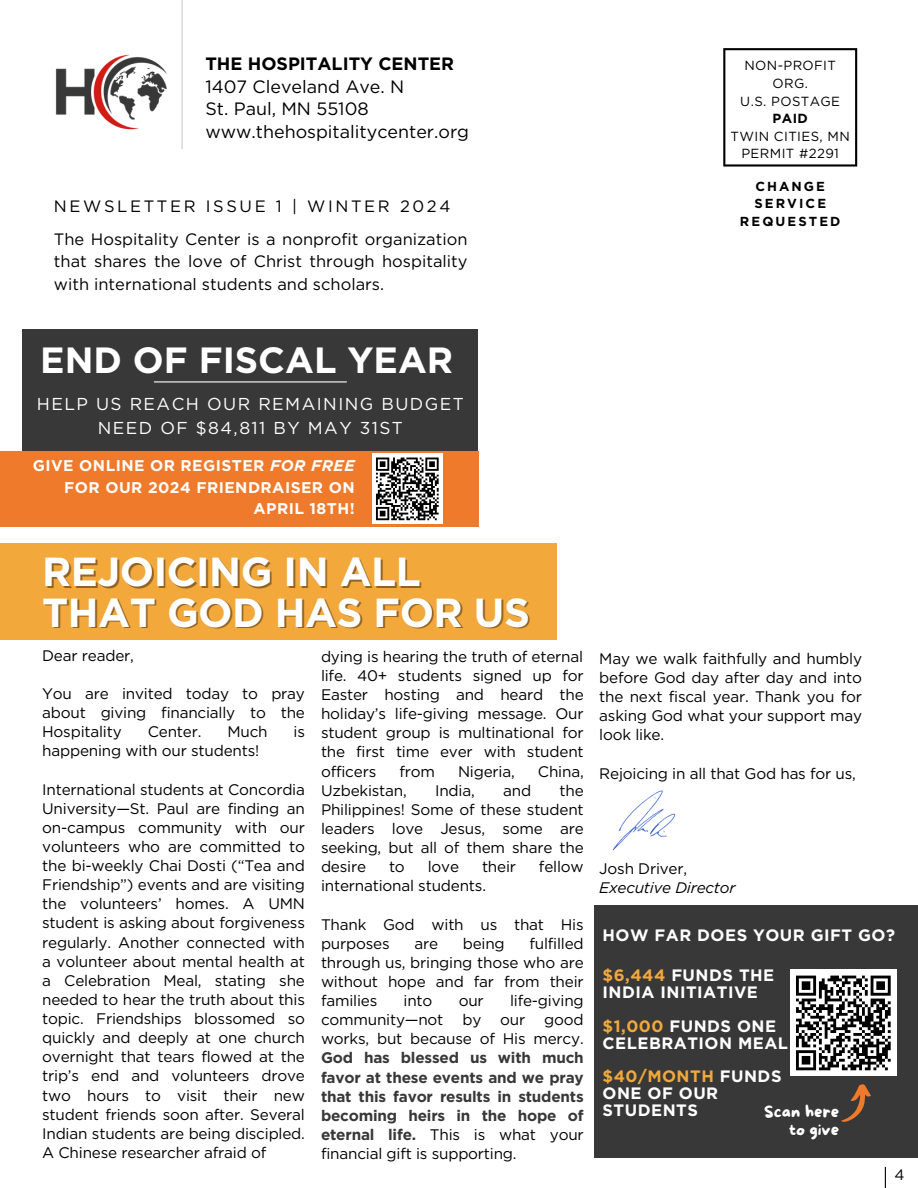
<style>
.page{position:relative;width:918px;height:1188px;background:#fff}
.page>*{position:absolute;margin:0;border:0;box-sizing:border-box;transform-origin:0 0}
.t1{font:700 40.5px "Gotham";letter-spacing:-.015em;color:#fff}
.t2{font:700 36.45px "Gotham";color:#fff}
.t3{font:17.85px/22.5px "Gotham";color:#000}
.t4{font:17.25px/23.7px "Gotham";letter-spacing:.085em;color:#fff;text-align:center}
.t5{font:16.5px/22.8px "Gotham";color:#000;text-align:justify}
.t6{font:700 16.5px/16.8px "Gotham";letter-spacing:.03em;color:#fff}
.t7{font:16.5px "Gotham";letter-spacing:.16em;color:#000}
.t8{font:16.5px "More Sugar";color:#fff}
.t9{font:700 15.6px/21.3px "Gotham";letter-spacing:.03em;color:#fff;text-align:right}
.t10{font:15.3px/19.2px "Gotham";letter-spacing:-.015em;color:#000;text-align:justify}
.t11{font:700 15.3px/19.2px "Gotham";letter-spacing:-.015em;color:#383838;text-align:justify}
.t12{font:italic 15.3px/19.2px "Gotham";letter-spacing:-.015em;color:#000}
.t13{font:15px "Gotham";color:#000}
.t14{font:13.2px/17.5px "Gotham";letter-spacing:.03em;color:#000;text-align:center}
.t15{font:700 13.2px "Gotham";color:#000}
.t16{font:700 13.05px/17.4px "Gotham";letter-spacing:.16em;color:#000;text-align:center}
.s1{font-weight:700}
.s2{font-style:italic}
.s3{font-weight:400;color:#000}
.s4{font-style:normal}
.s5{color:#f2a83b}
</style>
<div class="page">
<div style="left:0;top:543px;width:556px;height:97px;background:#f2a83b"></div>
<svg style="left:723px;top:48px;width:134px;height:119px"></svg>
<img style="left:55px;top:54px;width:112px;height:76px">
<hr style="left:182px;top:0;width:1px;height:149px;background:#ccc">
<div style="left:23px;top:329px;width:455px;height:192px;background:#383838"></div>
<img style="left:612px;top:790px;width:64px;height:61px">
<hr style="left:154px;top:381px;width:192px;height:1px;background:#fff">
<svg style="left:885px;top:1167px;width:1px;height:21px"></svg>
<div style="left:594px;top:905px;width:324px;height:253px;background:#383838"></div>
<div style="left:0;top:451px;width:478px;height:76px;background:#f07a2b"></div>
<div style="left:790px;top:970px;width:106px;height:106px;background:#fff"></div>
<svg style="left:796px;top:975px;width:95px;height:96px"></svg>
<svg style="left:841px;top:1084px;width:30px;height:38px"></svg>
<div style="left:372px;top:454px;width:70px;height:70px;background:#fff"></div>
<svg style="left:376px;top:457px;width:63px;height:64px"></svg>
<h2 class="t3" style="left:205px;top:52px;width:265px"><span class="s1">THE HOSPITALITY CENTER<br></span>1407 Cleveland Ave. N<br>St. Paul, MN 55108 www.thehospitalitycenter.org</h2>
<h2 class="t7" style="left:54px;top:196px;width:398px">NEWSLETTER ISSUE 1 | WINTER 2024</h2>
<h2 class="t5" style="left:54px;top:227px;width:415px">The Hospitality Center is a nonprofit organization that shares the love of Christ through hospitality with international students and scholars.</h2>
<h6 class="t14" style="left:744px;top:57px;width:93px">NON-PROFIT<br>ORG.</h6>
<h6 class="t14" style="left:740px;top:92px;width:101px">U.S. POSTAGE</h6>
<h6 class="t15" style="left:773px;top:110px;width:37px">PAID</h6>
<p class="t14" style="left:731px;top:127px;width:121px">TWIN CITIES, MN</p>
<h2 class="t14" style="left:741px;top:145px;width:99px">PERMIT #2291</h2>
<h6 class="t16" style="left:740px;top:178px;width:102px">CHANGE<br>SERVICE<br>REQUESTED</h6>
<h6 class="t2" style="left:40px;top:338px;width:414px">END OF FISCAL YEAR</h6>
<p class="t4" style="left:37px;top:392px;width:429px">HELP US REACH OUR REMAINING BUDGET<br>NEED OF $84,811 BY MAY 31ST</p>
<p class="t9" style="left:33px;top:455px;width:323px">GIVE ONLINE OR REGISTER <span class="s2">FOR FREE<br></span>FOR OUR 2024 FRIENDRAISER ON<br>APRIL 18TH!</p>
<h1 class="t1" style="left:42px;top:547px;width:380px">REJOICING IN ALL</h1>
<h5 class="t1" style="left:42px;top:588px;width:489px">THAT GOD HAS FOR US</h5>
<p class="t10" style="left:321px;top:647px;width:264px">dying is hearing the truth of eternal life. 40+ students signed up for Easter hosting and heard the holiday’s life-giving message. Our student group is multinational for the first time ever with student officers</p>
<h6 class="t10" style="left:42px;top:646px;width:93px">Dear reader,</h6>
<h6 class="t10" style="left:42px;top:684px;width:264px">You are invited today to pray about giving financially to the Hospitality</h6>
<h6 class="t10" style="left:148px;top:722px;width:55px">Center.</h6>
<h6 class="t10" style="left:227px;top:722px;width:42px">Much</h6>
<h6 class="t10" style="left:294px;top:722px;width:13px">is</h6>
<h6 class="t10" style="left:42px;top:741px;width:219px">happening with our students!</h6>
<h6 class="t10" style="left:42px;top:780px;width:264px">International students at Concordia University—St. Paul are finding an on-campus community with our volunteers who are committed to the bi-weekly Chai Dosti (“Tea and Friendship”) events and are visiting the volunteers’ homes. A UMN student is asking about forgiveness regularly. Another connected with a volunteer about mental health at a Celebration Meal, stating she needed to hear the truth about this topic. Friendships blossomed so quickly and deeply at one church overnight that tears flowed at the trip’s end and volunteers drove two hours to visit their new student friends soon after. Several Indian students are being discipled.<br>A Chinese researcher afraid of</h6>
<p class="t10" style="left:399px;top:761px;width:37px">from</p>
<p class="t10" style="left:458px;top:761px;width:58px">Nigeria,</p>
<p class="t10" style="left:538px;top:761px;width:47px">China,</p>
<p class="t10" style="left:321px;top:781px;width:87px">Uzbekistan,</p>
<p class="t10" style="left:435px;top:781px;width:41px">India,</p>
<p class="t10" style="left:503px;top:781px;width:30px">and</p>
<p class="t10" style="left:321px;top:781px;width:264px;text-indent:238px">the Philippines! Some of these student leaders love Jesus, some are seeking, but all of them share the desire</p>
<p class="t10" style="left:389px;top:857px;width:17px">to</p>
<p class="t10" style="left:428px;top:857px;width:33px">love</p>
<p class="t10" style="left:482px;top:857px;width:36px">their</p>
<p class="t10" style="left:539px;top:857px;width:46px">fellow</p>
<p class="t10" style="left:321px;top:876px;width:167px">international students.</p>
<h1 class="t10" style="left:321px;top:914px;width:264px">Thank God with us that His purposes</h1>
<h1 class="t10" style="left:321px;top:934px;width:264px;text-indent:208px">fulfilled through us, bringing those who are without hope and far from their families</h1>
<h1 class="t10" style="left:414px;top:934px;width:25px">are</h1>
<h1 class="t10" style="left:463px;top:934px;width:44px">being</h1>
<h1 class="t11" style="left:321px;top:991px;width:264px;text-indent:189px"><span class="s3">life-giving community—not by our good works, but because of His mercy.<br></span>God has blessed us with much favor at these events and we pray that this favor results in students becoming heirs in the hope of eternal life. <span class="s3">This is what your financial gift is supporting.</span></h1>
<h1 class="t10" style="left:404px;top:991px;width:30px">into</h1>
<h1 class="t10" style="left:459px;top:991px;width:27px">our</h1>
<h4 class="t10" style="left:599px;top:649px;width:264px">May we walk faithfully and humbly before God day after day and into the next fiscal year. Thank you for asking God what your support may look like.</h4>
<h3 class="t10" style="left:599px;top:764px;width:258px">Rejoicing in all that God has for us,</h3>
<h4 class="t12" style="left:599px;top:859px;width:138px"><span class="s4">Josh Driver,<br></span>Executive Director</h4>
<p class="t6" style="left:603px;top:926px;width:294px">HOW FAR DOES YOUR GIFT GO?</p>
<p class="t6" style="left:603px;top:967px;width:173px"><span class="s5">$6,444</span> FUNDS THE<br>INDIA INITIATIVE</p>
<p class="t6" style="left:603px;top:1017px;width:187px"><span class="s5">$1,000</span> FUNDS ONE<br>CELEBRATION MEAL</p>
<p class="t6" style="left:603px;top:1068px;width:180px"><span class="s5">$40/MONTH</span> FUNDS<br>ONE OF OUR</p>
<p class="t6" style="left:603px;top:1102px;width:97px">STUDENTS</p>
<p class="t8" style="left:764px;top:1103px;width:77px">Scan here</p>
<h4 class="t8" style="left:789px;top:1121px;width:52px">to give</h4>
<p class="t13" style="left:895px;top:1166px;width:12px">4</p>
</div>
